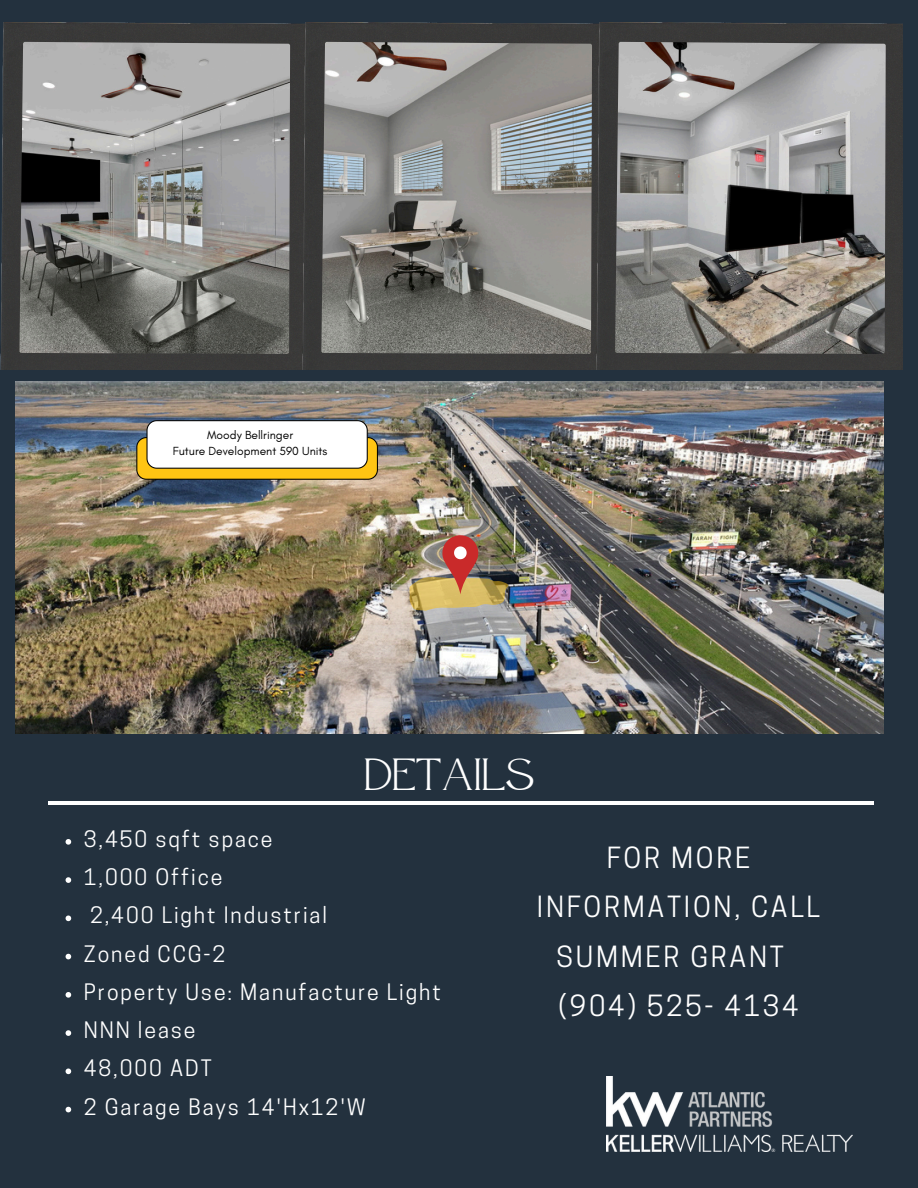
<style>
.page{position:relative;width:918px;height:1188px;background:#23313e}
.page>*{position:absolute;margin:0;border:0;box-sizing:border-box;transform-origin:0 0}
.t1{font:45px "Atteron";color:#fff}
.t2{font:27.45px/49.5px "Cooper Hewitt";letter-spacing:.1em;color:#fff;text-align:center}
.t3{font:21.3px "Cooper Hewitt";letter-spacing:.09em;color:#fff}
.t4{font:12px "Glacial Indifference";color:#000}
</style>
<div class="page">
<img style="left:15px;top:381px;width:869px;height:352px">
<div style="left:0;top:23px;width:302px;height:347px;background:#393838"></div>
<img style="left:19px;top:42px;width:271px;height:312px">
<div style="left:302px;top:23px;width:294px;height:347px;background:#393838"></div>
<img style="left:321px;top:42px;width:271px;height:312px">
<div style="left:596px;top:23px;width:307px;height:347px;background:#393838"></div>
<img style="left:615px;top:42px;width:271px;height:312px">
<svg style="left:409px;top:577px;width:100px;height:34px;background:#bda969"></svg>
<svg style="left:136px;top:420px;width:242px;height:60px;background:#eadebb"></svg>
<img style="left:606px;top:1077px;width:247px;height:75px">
<hr style="left:48px;top:802px;width:825px;height:3px;background:#fff">
<svg style="left:442px;top:535px;width:36px;height:59px;background:#c46a54"></svg>
<svg style="left:66px;top:839px;width:5px;height:6px"></svg>
<svg style="left:66px;top:877px;width:5px;height:6px"></svg>
<svg style="left:66px;top:916px;width:5px;height:5px"></svg>
<svg style="left:66px;top:954px;width:5px;height:5px"></svg>
<svg style="left:66px;top:992px;width:5px;height:6px"></svg>
<svg style="left:66px;top:1030px;width:5px;height:6px"></svg>
<svg style="left:66px;top:1069px;width:5px;height:5px"></svg>
<svg style="left:66px;top:1107px;width:5px;height:5px"></svg>
<p class="t4" style="left:207px;top:427px;width:87px">Moody Bellringer</p>
<p class="t4" style="left:173px;top:443px;width:156px">Future Development 590 Units</p>
<p class="t1" style="left:364px;top:749px;width:172px">DETAILS</p>
<h1 class="t3" style="left:84px;top:831px;width:190px">3,450 sqft space</h1>
<p class="t3" style="left:84px;top:869px;width:140px">1,000 Office</p>
<h2 class="t3" style="left:90px;top:907px;width:238px">2,400 Light Industrial</h2>
<p class="t3" style="left:84px;top:946px;width:143px">Zoned CCG-2</p>
<p class="t3" style="left:84px;top:984px;width:359px">Property Use: Manufacture Light</p>
<p class="t3" style="left:84px;top:1022px;width:113px">NNN lease</p>
<p class="t3" style="left:84px;top:1060px;width:129px">48,000 ADT</p>
<p class="t3" style="left:84px;top:1099px;width:284px">2 Garage Bays 14'Hx12'W</p>
<p class="t2" style="left:537px;top:836px;width:285px">FOR MORE<br>INFORMATION, CALL<br>SUMMER GRANT (904) 525- 4134</p>
</div>
